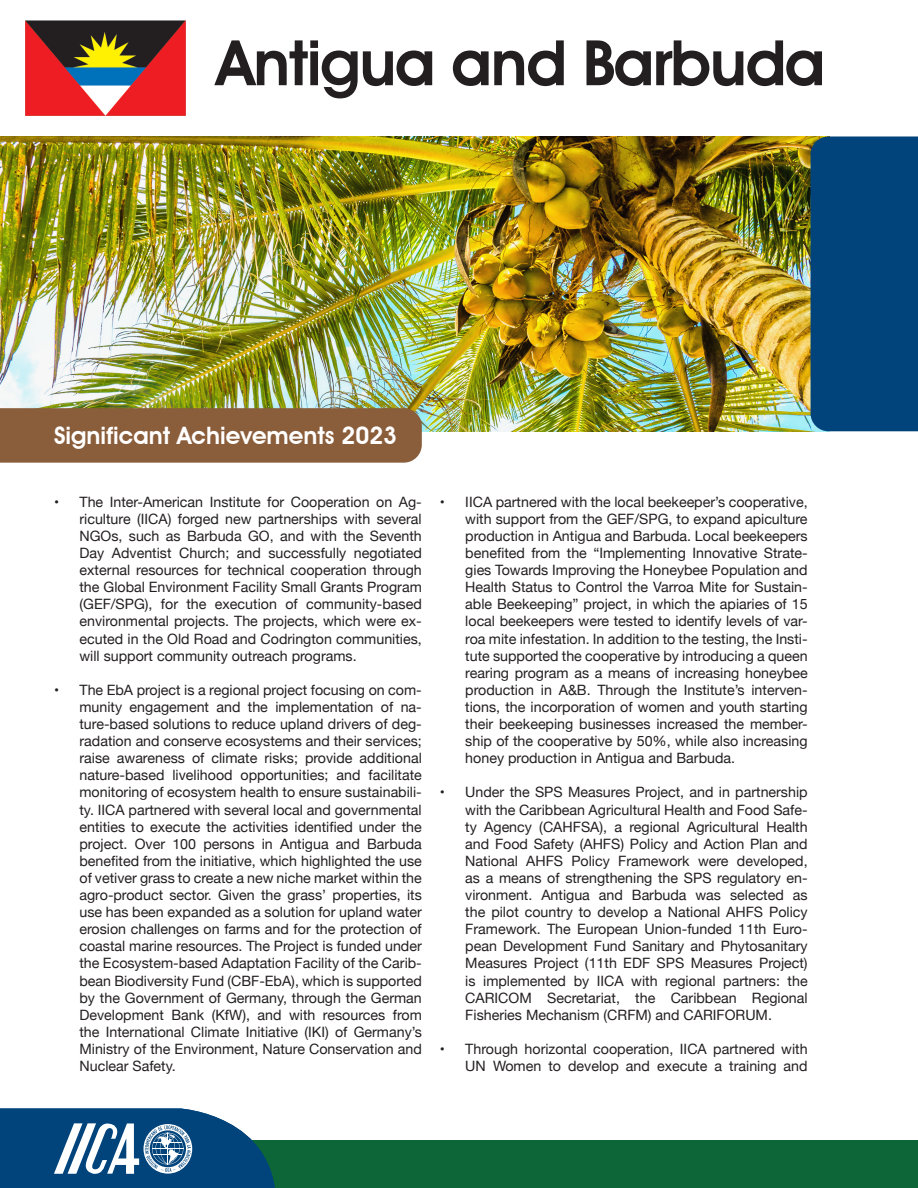
<style>
.page{position:relative;width:918px;height:1188px;background:#fff}
.page>*{position:absolute;margin:0;border:0;box-sizing:border-box;transform-origin:0 0}
.t1{font:600 63px "Avant Garde IT Cby BT";letter-spacing:-.02em;color:#231f20}
.t2{font:600 24px "Avant Garde IT Cby BT";color:#fff}
.t3{font:14.25px/17.1px "Helvetica Neue";color:#231f20;text-align:justify}
</style>
<div class="page">
<img style="left:26px;top:21px;width:159px;height:95px">
<img style="left:0;top:136px;width:811px;height:295px">
<div style="left:811px;top:136px;width:107px;height:295px;background:#00447b"></div>
<div style="left:240px;top:1140px;width:678px;height:48px;background:#0c6638"></div>
<svg style="left:0;top:1108px;width:275px;height:80px"></svg>
<div style="left:0;top:408px;width:422px;height:55px;background:#8a5d3b"></div>
<p class="t1" style="left:217px;top:25px;width:610px">Antigua and Barbuda</p>
<p class="t2" style="left:54px;top:421px;width:345px">Significant Achievements 2023</p>
<p class="t3" style="left:80px;top:494px;width:344px;text-indent:-26px">• The Inter-American Institute for Cooperation on Ag&shy;riculture (IICA) forged new partnerships with several NGOs, such as Barbuda GO, and with the Seventh Day Adventist Church; and successfully negotiated external resources for technical cooperation through the Global Environment Facility Small Grants Program (GEF/SPG), for the execution of community-based environmental projects. The projects, which were ex&shy;ecuted in the Old Road and Codrington communities, will support community outreach programs.</p>
<p class="t3" style="left:80px;top:682px;width:344px;text-indent:-26px">• The EbA project is a regional project focusing on com&shy;munity engagement and the implementation of na&shy;ture-based solutions to reduce upland drivers of deg&shy;radation and conserve ecosystems and their services; raise awareness of climate risks; provide additional nature-based livelihood opportunities; and facilitate monitoring of ecosystem health to ensure sustainabili&shy;ty. IICA partnered with several local and governmental entities to execute the activities identified under the project. Over 100 persons in Antigua and Barbuda benefited from the initiative, which highlighted the use of vetiver grass to create a new niche market within the agro-product sector. Given the grass’ properties, its use has been expanded as a solution for upland water erosion challenges on farms and for the protection of coastal marine resources. The Project is funded under the Ecosystem-based Adaptation Facility of the Carib&shy;bean Biodiversity Fund (CBF-EbA), which is supported by the Government of Germany, through the German Development Bank (KfW), and with resources from the International Climate Initiative (IKI) of Germany’s Ministry of the Environment, Nature Conservation and Nuclear Safety.</p>
<p class="t3" style="left:465px;top:494px;width:344px;text-indent:-26px">• IICA partnered with the local beekeeper’s cooperative, with support from the GEF/SPG, to expand apiculture production in Antigua and Barbuda. Local beekeepers benefited from the “Implementing Innovative Strate&shy;gies Towards Improving the Honeybee Population and Health Status to Control the Varroa Mite for Sustain&shy;able Beekeeping” project, in which the apiaries of 15 local beekeepers were tested to identify levels of var&shy;roa mite infestation. In addition to the testing, the Insti&shy;tute supported the cooperative by introducing a queen rearing program as a means of increasing honeybee production in A&amp;B. Through the Institute’s interven&shy;tions, the incorporation of women and youth starting their beekeeping businesses increased the member&shy;ship of the cooperative by 50%, while also increasing honey production in Antigua and Barbuda.</p>
<p class="t3" style="left:465px;top:785px;width:344px;text-indent:-26px">• Under the SPS Measures Project, and in partnership with the Caribbean Agricultural Health and Food Safe&shy;ty Agency (CAHFSA), a regional Agricultural Health and Food Safety (AHFS) Policy and Action Plan and National AHFS Policy Framework were developed, as a means of strengthening the SPS regulatory en&shy;vironment. Antigua and Barbuda was selected as the pilot country to develop a National AHFS Policy Framework. The European Union-funded 11th Euro&shy;pean Development Fund Sanitary and Phytosanitary Measures Project (11th EDF SPS Measures Project) is implemented by IICA with regional partners: the CARICOM Secretariat, the Caribbean Regional Fisheries Mechanism (CRFM) and CARIFORUM.</p>
<p class="t3" style="left:440px;top:1041px;width:369px;text-align:right">• Through horizontal cooperation, IICA partnered with<br>UN Women to develop and execute a training and</p>
</div>
